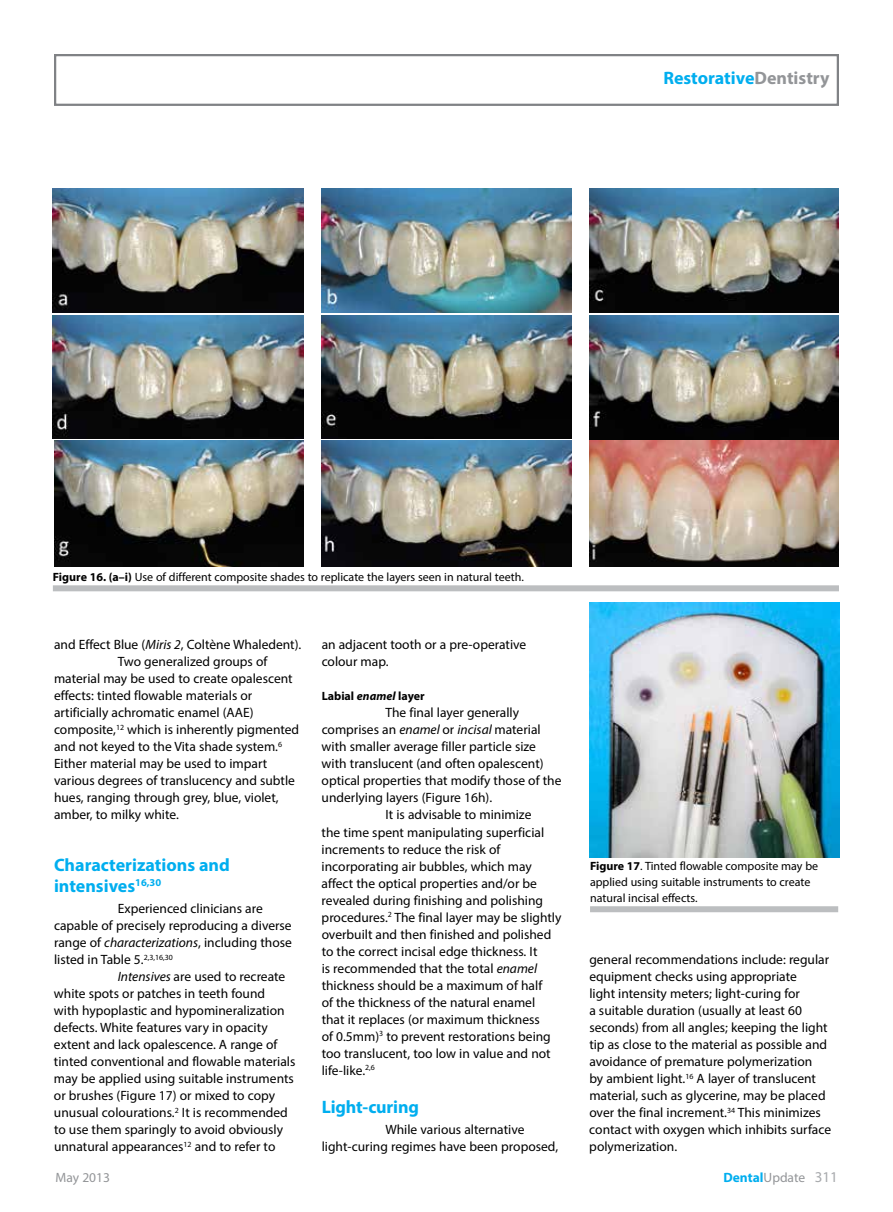
<style>
.page{position:relative;width:893px;height:1212px;background:#fff}
.page>*{position:absolute;margin:0;border:0;box-sizing:border-box;transform-origin:0 0}
.t1{font:700 18px/21.3px "Myriad Pro";color:#00aeef}
.t2{font:13.5px/17px "Myriad Pro";color:#000}
.t3{font:700 13.5px "Myriad Pro";color:#00aeef}
.t4{font:13.5px "Myriad Pro";color:#939598}
.t5{font:12px/15.8px "Myriad Pro";color:#000}
.t6{font:700 12px "Myriad Pro";color:#000}
.s1{color:#939598}
.s2{font-weight:700}
.s3{font-style:italic}
.s4{font-weight:400;color:#939598}
.s5{font-weight:400;font-size:15px;color:#a7a9ac}
</style>
<div class="page">
<div style="left:54px;top:54px;width:785px;height:52px;border:2px solid #808285"></div>
<img style="left:53px;top:189px;width:251px;height:123px">
<img style="left:322px;top:189px;width:250px;height:123px">
<img style="left:590px;top:189px;width:249px;height:123px">
<img style="left:53px;top:315px;width:251px;height:123px">
<img style="left:590px;top:315px;width:249px;height:124px">
<img style="left:54px;top:441px;width:250px;height:125px">
<img style="left:322px;top:441px;width:250px;height:125px">
<img style="left:590px;top:441px;width:249px;height:125px">
<img style="left:322px;top:315px;width:249px;height:123px">
<div style="left:53px;top:585px;width:786px;height:6px;background:#bcbec0"></div>
<img style="left:590px;top:602px;width:249px;height:256px">
<div style="left:590px;top:906px;width:248px;height:6px;background:#bcbec0"></div>
<h1 class="t1" style="left:663px;top:67px;width:168px">Restorative<span class="s1">Dentistry</span></h1>
<p class="t5" style="left:53px;top:569px;width:472px"><span class="s2">Figure 16. (a–i)</span> Use of different composite shades to replicate the layers seen in natural teeth.</p>
<p class="t2" style="left:54px;top:636px;width:249px">and Effect Blue (<span class="s3">Miris 2</span>, Coltène Whaledent).</p>
<p class="t2" style="left:118px;top:653px;width:151px">Two generalized groups of</p>
<p class="t2" style="left:54px;top:670px;width:240px">material may be used to create opalescent</p>
<p class="t2" style="left:54px;top:687px;width:200px">effects: tinted flowable materials or</p>
<p class="t2" style="left:54px;top:704px;width:201px">artificially achromatic enamel (AAE)</p>
<p class="t2" style="left:54px;top:721px;width:247px">composite,<sup>12</sup> which is inherently pigmented</p>
<p class="t2" style="left:54px;top:738px;width:230px">and not keyed to the Vita shade system.<sup>6</sup></p>
<p class="t2" style="left:54px;top:755px;width:215px">Either material may be used to impart</p>
<p class="t2" style="left:54px;top:772px;width:242px">various degrees of translucency and subtle</p>
<p class="t2" style="left:54px;top:789px;width:226px">hues, ranging through grey, blue, violet,</p>
<p class="t2" style="left:54px;top:806px;width:126px">amber, to milky white.</p>
<h1 class="t1" style="left:54px;top:853px;width:177px">Characterizations and intensives<sup>16,30</sup></h1>
<p class="t2" style="left:118px;top:900px;width:147px">Experienced clinicians are</p>
<p class="t2" style="left:54px;top:917px;width:239px">capable of precisely reproducing a diverse</p>
<p class="t2" style="left:54px;top:934px;width:239px">range of <span class="s3">characterizations</span>, including those</p>
<p class="t2" style="left:54px;top:951px;width:120px">listed in Table 5.<sup>2,3,16,30</sup></p>
<p class="t2" style="left:118px;top:968px;width:169px"><span class="s3">Intensives</span> are used to recreate</p>
<p class="t2" style="left:54px;top:985px;width:213px">white spots or patches in teeth found</p>
<p class="t2" style="left:54px;top:1002px;width:232px">with hypoplastic and hypomineralization</p>
<p class="t2" style="left:54px;top:1019px;width:215px">defects. White features vary in opacity</p>
<p class="t2" style="left:54px;top:1036px;width:225px">extent and lack opalescence. A range of</p>
<p class="t2" style="left:54px;top:1053px;width:243px">tinted conventional and flowable materials</p>
<p class="t2" style="left:54px;top:1070px;width:241px">may be applied using suitable instruments</p>
<p class="t2" style="left:54px;top:1087px;width:223px">or brushes (Figure 17) or mixed to copy</p>
<p class="t2" style="left:54px;top:1104px;width:235px">unusual colourations.<sup>2</sup> It is recommended</p>
<p class="t2" style="left:54px;top:1121px;width:231px">to use them sparingly to avoid obviously</p>
<p class="t2" style="left:54px;top:1138px;width:223px">unnatural appearances<sup>12</sup> and to refer to</p>
<p class="t2" style="left:322px;top:636px;width:206px">an adjacent tooth or a pre-operative colour map.</p>
<p class="t6" style="left:322px;top:688px;width:105px">Labial <span class="s3">enamel</span> layer</p>
<p class="t2" style="left:385px;top:704px;width:135px">The final layer generally</p>
<p class="t2" style="left:322px;top:721px;width:221px">comprises an <span class="s3">enamel</span> or <span class="s3">incisal</span> material</p>
<p class="t2" style="left:322px;top:738px;width:216px">with smaller average filler particle size</p>
<p class="t2" style="left:322px;top:755px;width:224px">with translucent (and often opalescent)</p>
<p class="t2" style="left:322px;top:772px;width:241px">optical properties that modify those of the</p>
<p class="t2" style="left:322px;top:789px;width:172px">underlying layers (Figure 16h).</p>
<p class="t2" style="left:385px;top:806px;width:147px">It is advisable to minimize</p>
<p class="t2" style="left:322px;top:823px;width:224px">the time spent manipulating superficial</p>
<p class="t2" style="left:322px;top:840px;width:180px">increments to reduce the risk of</p>
<p class="t2" style="left:322px;top:857px;width:212px">incorporating air bubbles, which may</p>
<p class="t2" style="left:322px;top:874px;width:217px">affect the optical properties and/or be</p>
<p class="t2" style="left:322px;top:891px;width:223px">revealed during finishing and polishing</p>
<p class="t2" style="left:322px;top:908px;width:241px">procedures.<sup>2</sup> The final layer may be slightly</p>
<p class="t2" style="left:322px;top:925px;width:231px">overbuilt and then finished and polished</p>
<p class="t2" style="left:322px;top:942px;width:217px">to the correct incisal edge thickness. It</p>
<p class="t2" style="left:322px;top:959px;width:217px">is recommended that the total <span class="s3">enamel</span></p>
<p class="t2" style="left:322px;top:976px;width:222px">thickness should be a maximum of half</p>
<p class="t2" style="left:322px;top:993px;width:215px">of the thickness of the natural enamel</p>
<p class="t2" style="left:322px;top:1010px;width:220px">that it replaces (or maximum thickness</p>
<p class="t2" style="left:322px;top:1027px;width:231px">of 0.5mm)<sup>3</sup> to prevent restorations being</p>
<p class="t2" style="left:322px;top:1044px;width:231px">too translucent, too low in value and not</p>
<p class="t2" style="left:322px;top:1061px;width:55px">life-like.<sup>2,6</sup></p>
<h1 class="t1" style="left:322px;top:1095px;width:99px">Light-curing</h1>
<p class="t2" style="left:322px;top:1121px;width:238px;text-indent:64px">While various alternative light-curing regimes have been proposed,</p>
<p class="t5" style="left:590px;top:858px;width:230px"><span class="s2">Figure 17</span>. Tinted flowable composite may be applied using suitable instruments to create natural incisal effects.</p>
<p class="t2" style="left:589px;top:951px;width:243px">general recommendations include: regular equipment checks using appropriate<br>light intensity meters; light-curing for<br>a suitable duration (usually at least 60 seconds) from all angles; keeping the light tip as close to the material as possible and avoidance of premature polymerization<br>by ambient light.<sup>16</sup> A layer of translucent material, such as glycerine, may be placed over the final increment.<sup>34</sup> This minimizes contact with oxygen which inhibits surface polymerization.</p>
<p class="t4" style="left:56px;top:1168px;width:56px">May 2013</p>
<p class="t3" style="left:723px;top:1168px;width:116px">Dental<span class="s4">Update</span> <span class="s5">311</span></p>
</div>
